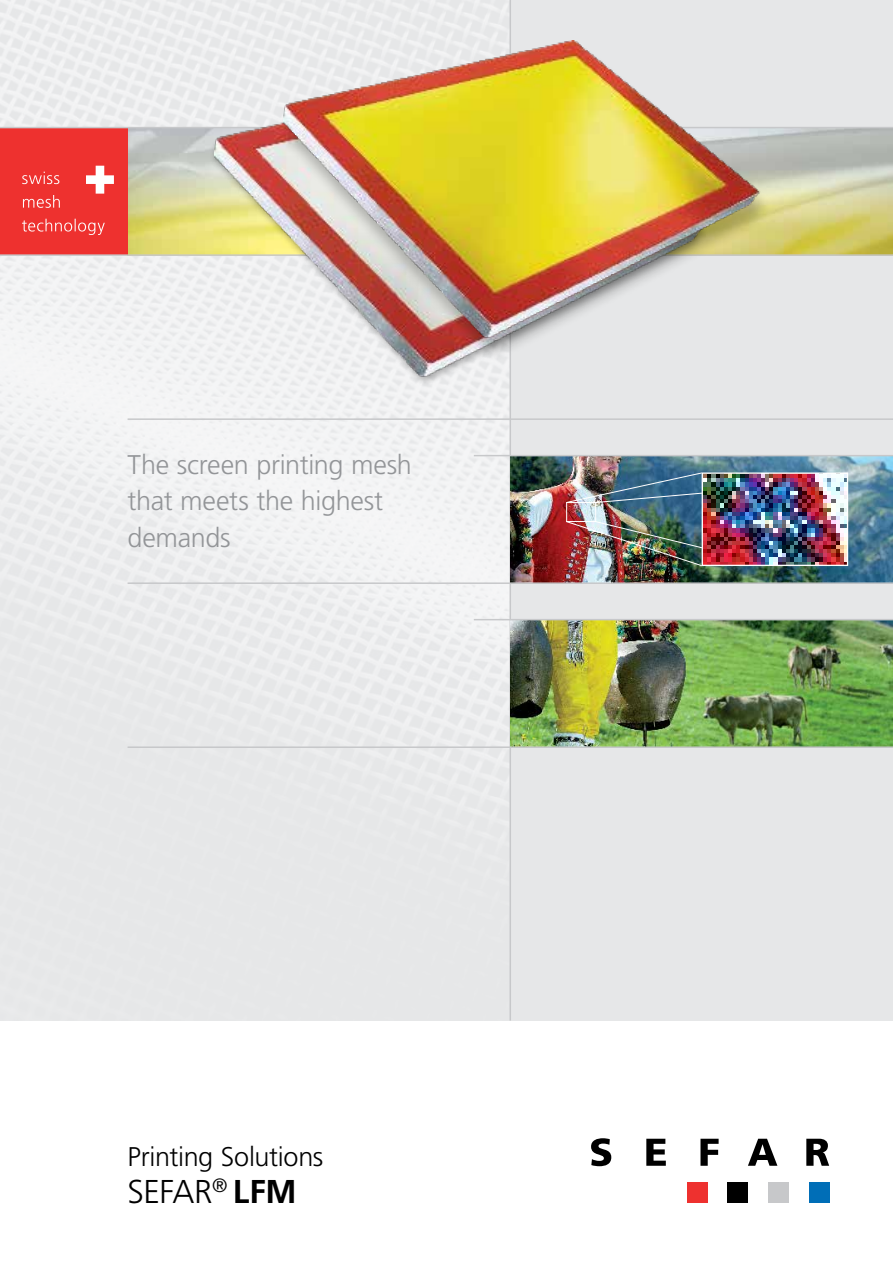
<style>
.page{position:relative;width:893px;height:1263px;background:#fff}
.page>*{position:absolute;margin:0;border:0;box-sizing:border-box;transform-origin:0 0}
.t1{font:300 33px "Frutiger LT Std";letter-spacing:-.02em;color:#000}
.t2{font:300 27px/36.5px "Frutiger LT Std";letter-spacing:-.01em;color:#939598}
.t3{font:300 27px "Frutiger LT Std";letter-spacing:-.01em;color:#000}
.s1{font-weight:700}
</style>
<div class="page">
<div style="left:809px;top:1182px;width:20px;height:21px;background:#006eb7"></div>
<div style="left:768px;top:1182px;width:21px;height:21px;background:#c7c8ca"></div>
<div style="left:728px;top:1182px;width:20px;height:21px;background:#000"></div>
<div style="left:687px;top:1182px;width:20px;height:21px;background:#ee312f"></div>
<svg style="left:591px;top:1138px;width:20px;height:28px"></svg>
<svg style="left:646px;top:1139px;width:20px;height:27px"></svg>
<svg style="left:700px;top:1139px;width:19px;height:27px"></svg>
<svg style="left:748px;top:1139px;width:29px;height:27px"></svg>
<svg style="left:806px;top:1139px;width:23px;height:27px"></svg>
<div style="left:0;top:0;width:893px;height:1020px;background:#e6e7e8"></div>
<img style="left:0;top:0;width:509px;height:783px">
<img style="left:128px;top:128px;width:765px;height:126px">
<div style="left:0;top:128px;width:128px;height:127px;background:#ee312f"></div>
<svg style="left:86px;top:166px;width:28px;height:28px"></svg>
<svg style="left:22px;top:172px;width:37px;height:12px"></svg>
<svg style="left:23px;top:195px;width:37px;height:13px"></svg>
<svg style="left:22px;top:219px;width:83px;height:16px"></svg>
<hr style="left:509px;top:0;width:2px;height:1020px;background:#c7c8ca">
<hr style="left:0;top:254px;width:893px;height:2px;background:#c7c8ca">
<hr style="left:0;top:127px;width:893px;height:1px;background:#c7c8ca">
<img style="left:510px;top:620px;width:383px;height:126px">
<img style="left:510px;top:456px;width:383px;height:126px">
<div style="left:566px;top:502px;width:30px;height:20px;border:1px solid #fff"></div>
<img style="left:704px;top:474px;width:142px;height:90px">
<div style="left:702px;top:472px;width:146px;height:94px;border:1px solid #fff"></div>
<img style="left:566px;top:472px;width:137px;height:31px">
<img style="left:565px;top:521px;width:138px;height:46px">
<hr style="left:474px;top:455px;width:419px;height:1px;background:#c7c8ca">
<hr style="left:474px;top:619px;width:419px;height:1px;background:#c7c8ca">
<hr style="left:128px;top:582px;width:765px;height:2px;background:#c7c8ca">
<hr style="left:128px;top:418px;width:765px;height:2px;background:#c7c8ca">
<hr style="left:128px;top:746px;width:765px;height:2px;background:#c7c8ca">
<div style="left:209px;top:69px;width:500px;height:318px;background:#000;opacity:.3"></div>
<img style="left:215px;top:72px;width:489px;height:306px">
<div style="left:277px;top:44px;width:497px;height:319px;background:#000;opacity:.25"></div>
<img style="left:283px;top:40px;width:478px;height:299px">
<p class="t2" style="left:128px;top:447px;width:286px">The screen printing mesh that meets the highest demands</p>
<p class="t3" style="left:128px;top:1141px;width:197px">Printing Solutions</p>
<p class="t1" style="left:128px;top:1173px;width:171px">SEFAR<sup>®</sup> <span class="s1">LFM</span></p>
</div>
